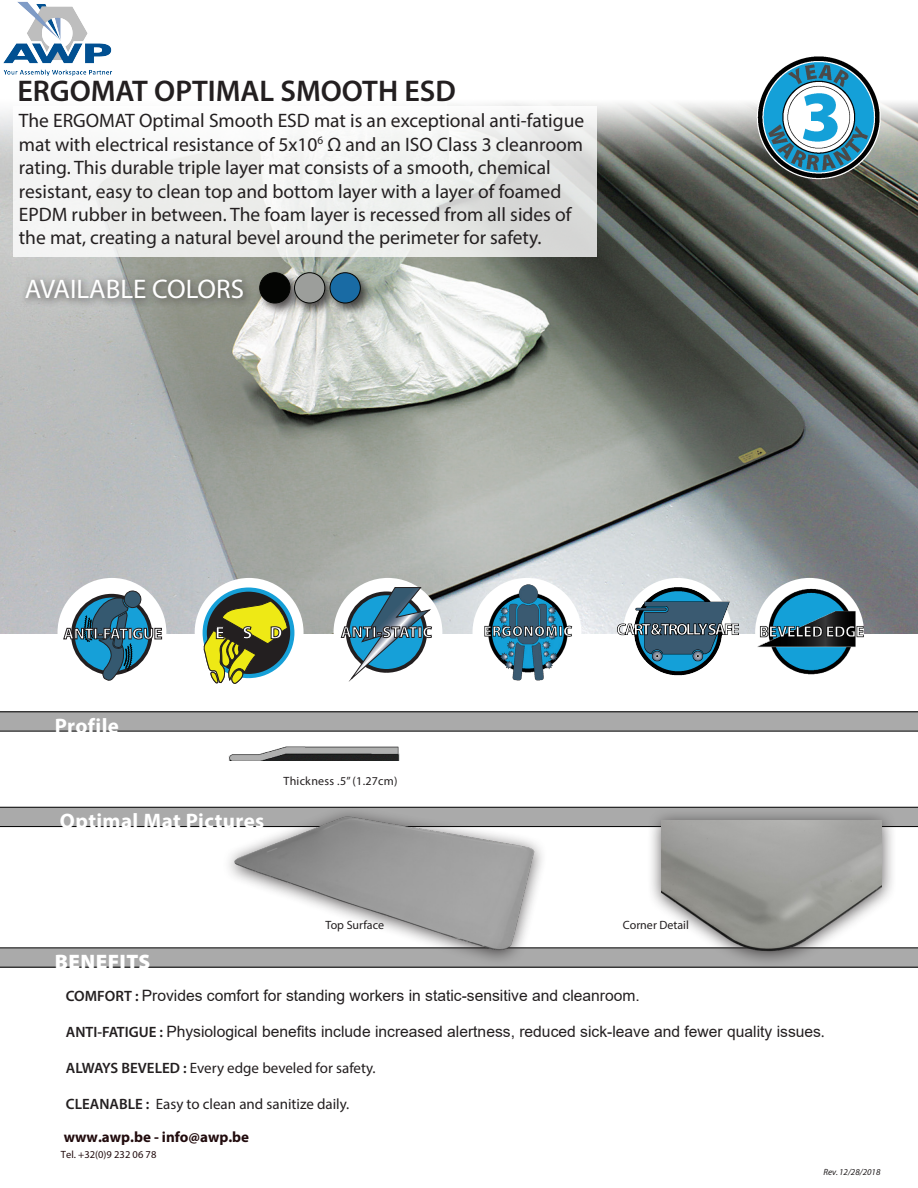
<style>
.page{position:relative;width:918px;height:1188px;background:#fff}
.page>*{position:absolute;margin:0;border:0;box-sizing:border-box;transform-origin:0 0}
.t1{font:600 30px "Myriad Pro";color:#231f20}
.t2{font:27px "Myriad Pro";color:#fff}
.t3{font:700 21px "Myriad Pro";letter-spacing:.02em;color:#fff}
.t4{font:900 21px "Myriad Pro";letter-spacing:.02em;color:#fff}
.t5{font:19.5px/23.4px "Myriad Pro";color:#231f20}
.t6{font:15.6px "Arial";color:#231f20}
.t7{font:15px "Myriad Pro";color:#231f20}
.t8{font:700 15px "Myriad Pro";color:#210b0d}
.t9{font:12px "Myriad Pro";color:#231f20}
.t10{font:12px "Myriad Pro";letter-spacing:.02em;color:#231f20}
.t11{font:10.5px "Myriad Pro";color:#210b0d}
.t12{font:italic 9px "Myriad Pro";color:#231f20}
.s1{font-family:"Myriad Pro";font-weight:600;font-size:15px}
.s2{font-family:"Myriad Pro";font-size:15px}
.s3{font-weight:600}
</style>
<div class="page">
<svg style="left:0;top:712px;width:918px;height:19px;background:#a3a3a3"></svg>
<svg style="left:0;top:948px;width:918px;height:19px;background:#a1a1a1"></svg>
<img style="left:0;top:102px;width:918px;height:531px">
<svg style="left:0;top:807px;width:918px;height:20px;background:#979797"></svg>
<div style="left:221px;top:806px;width:327px;height:160px;background:#aaa"></div>
<img style="left:208px;top:806px;width:358px;height:149px">
<div style="left:647px;top:808px;width:250px;height:160px;background:#231f20;opacity:.75"></div>
<img style="left:662px;top:821px;width:220px;height:146px">
<div style="left:58px;top:578px;width:108px;height:109px;background:#fff;border-radius:50%"></div>
<div style="left:195px;top:578px;width:109px;height:109px;background:#fff;border-radius:50%"></div>
<div style="left:334px;top:578px;width:108px;height:109px;background:#fff;border-radius:50%"></div>
<svg style="left:63px;top:590px;width:99px;height:91px"></svg>
<svg style="left:341px;top:587px;width:91px;height:93px"></svg>
<svg style="left:203px;top:588px;width:91px;height:90px"></svg>
<svg style="left:204px;top:601px;width:84px;height:83px;background:#8b9149"></svg>
<img style="left:475px;top:576px;width:103px;height:105px">
<img style="left:616px;top:582px;width:124px;height:94px">
<img style="left:740px;top:573px;width:136px;height:102px">
<svg style="left:14px;top:107px;width:583px;height:150px;fill:#eff1ef"></svg>
<div style="left:256px;top:269px;width:47px;height:47px;background:#231f20;opacity:.75"></div>
<div style="left:260px;top:273px;width:30px;height:30px;background:#040503;border-radius:50%"></div>
<div style="left:259px;top:272px;width:31px;height:31px;border:1px solid #040503;border-radius:50%"></div>
<div style="left:291px;top:269px;width:47px;height:47px;background:#231f20;opacity:.75"></div>
<div style="left:295px;top:273px;width:30px;height:30px;background:#9c9e9b;border-radius:50%"></div>
<div style="left:294px;top:272px;width:31px;height:31px;border:1px solid #040503;border-radius:50%"></div>
<div style="left:327px;top:269px;width:46px;height:47px;background:#231f20;opacity:.75"></div>
<div style="left:330px;top:273px;width:30px;height:30px;background:#196ba4;border-radius:50%"></div>
<div style="left:330px;top:272px;width:31px;height:31px;border:1px solid #040503;border-radius:50%"></div>
<div style="left:20px;top:274px;width:233px;height:34px;background:#231f20;opacity:.75"></div>
<img style="left:228px;top:746px;width:172px;height:14px">
<img style="left:736px;top:56px;width:165px;height:132px">
<img style="left:4px;top:1px;width:109px;height:74px">
<p class="t1" style="left:17px;top:72px;width:440px">ERGOMAT OPTIMAL SMOOTH ESD</p>
<p class="t5" style="left:19px;top:109px;width:567px">The ERGOMAT Optimal Smooth ESD mat is an exceptional anti-fatigue mat with electrical resistance of 5x10<sup>6</sup> Ω and an ISO Class 3 cleanroom rating. This durable triple layer mat consists of a smooth, chemical resistant, easy to clean top and bottom layer with a layer of foamed EPDM rubber in between. The foam layer is recessed from all sides of the mat, creating a natural bevel around the perimeter for safety.</p>
<p class="t2" style="left:25px;top:272px;width:221px">AVAILABLE COLORS</p>
<p class="t3" style="left:55px;top:712px;width:66px">Profile</p>
<p class="t3" style="left:60px;top:807px;width:206px">Optimal Mat Pictures</p>
<p class="t10" style="left:284px;top:774px;width:115px">Thickness .5” (1.27cm)</p>
<p class="t4" style="left:55px;top:948px;width:97px">BENEFITS</p>
<p class="t9" style="left:326px;top:917px;width:60px">Top Surface</p>
<p class="t9" style="left:623px;top:917px;width:67px">Corner Detail</p>
<p class="t6" style="left:66px;top:985px;width:576px"><span class="s1">COMFORT :</span> Provides comfort for standing workers in static-sensitive and cleanroom.</p>
<p class="t6" style="left:66px;top:1021px;width:760px"><span class="s1">ANTI-FATIGUE :</span> Physiological benefits include increased alertness, reduced sick-leave and fewer quality issues<span class="s2">.</span></p>
<p class="t7" style="left:66px;top:1059px;width:311px"><span class="s3">ALWAYS BEVELED :</span> Every edge beveled for safety.</p>
<p class="t7" style="left:66px;top:1095px;width:285px"><span class="s3">CLEANABLE :</span> Easy to clean and sanitize daily.</p>
<p class="t8" style="left:64px;top:1127px;width:187px">www.awp.be - info@awp.be</p>
<p class="t11" style="left:61px;top:1148px;width:97px">Tel. +32(0)9 232 06 78</p>
<p class="t12" style="left:824px;top:1167px;width:59px">Rev. 12/28/2018</p>
</div>
